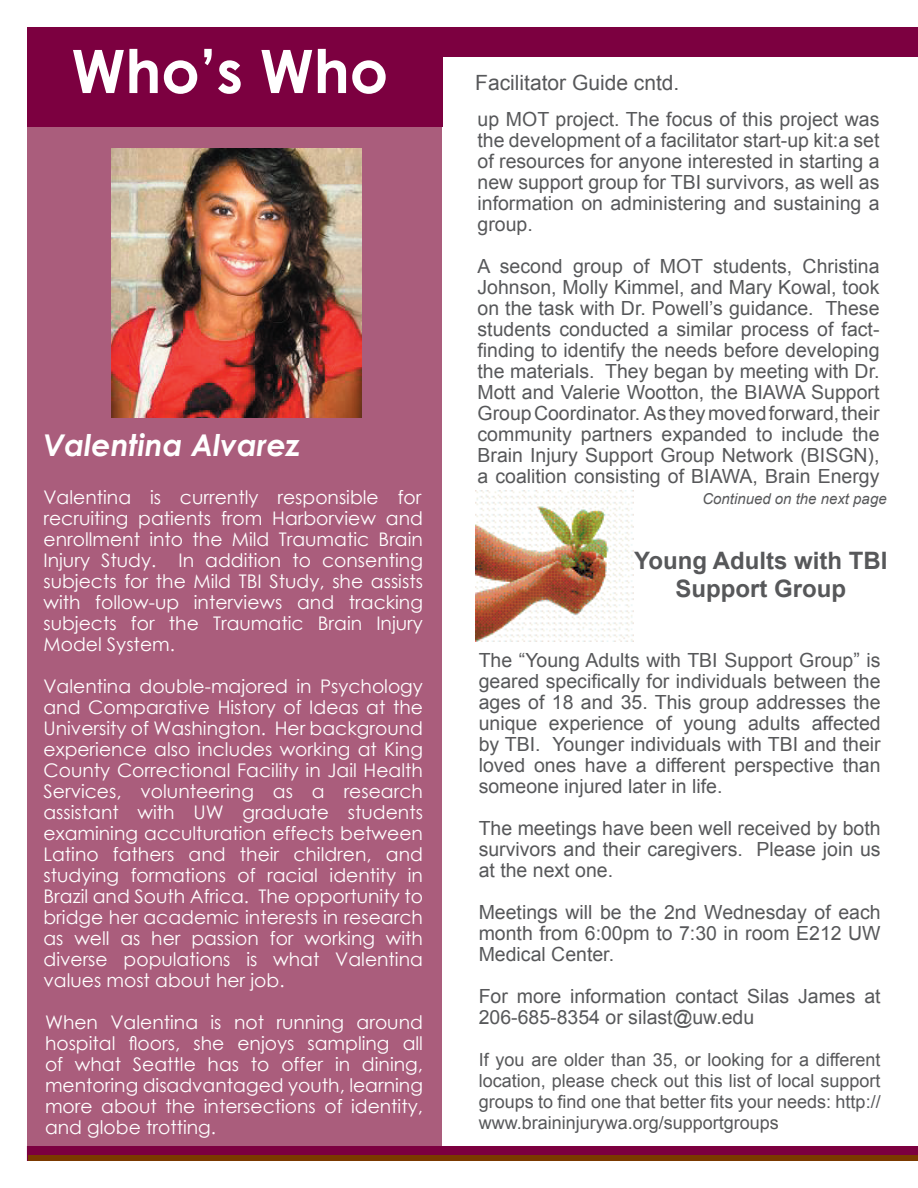
<style>
.page{position:relative;width:918px;height:1188px;background:#fff}
.page>*{position:absolute;margin:0;border:0;box-sizing:border-box;transform-origin:0 0}
.t1{font:700 60px "Century Gothic";color:#fff}
.t2{font:italic 700 30px "Century Gothic";color:#fff}
.t3{font:700 24px/28.5px "Arial";color:#57585a;text-align:center}
.t4{font:21px "Arial";color:#57585a}
.t5{font:19.5px/21px "Arial";color:#57585a;text-align:justify}
.t6{font:18.75px/21px "Century Gothic";color:#fff;text-align:justify}
.t7{font:18px/21px "Arial";color:#57585a;text-align:justify}
.t8{font:italic 15px "Arial";color:#57585a}
</style>
<div class="page">
<div style="left:27px;top:27px;width:415px;height:1134px;background:#aa5d7c"></div>
<div style="left:27px;top:27px;width:416px;height:99px;background:#7c0040"></div>
<div style="left:27px;top:1146px;width:891px;height:15px;background:#7c0040"></div>
<div style="left:28px;top:27px;width:890px;height:30px;background:#7c0040"></div>
<div style="left:28px;top:1155px;width:890px;height:6px;background:#7b3a00"></div>
<img style="left:476px;top:490px;width:157px;height:152px">
<img style="left:111px;top:148px;width:251px;height:269px">
<h1 class="t1" style="left:71px;top:26px;width:318px">Who’s Who</h1>
<h2 class="t2" style="left:44px;top:422px;width:258px">Valentina Alvarez</h2>
<p class="t6" style="left:44px;top:486px;width:381px">Valentina is currently responsible for recruiting patients from Harborview and enrollment into the Mild Traumatic Brain Injury Study. In addition to consenting subjects for the Mild TBI Study, she assists with follow-up interviews and tracking subjects for the Traumatic Brain Injury Model System.</p>
<p class="t6" style="left:44px;top:675px;width:381px">Valentina double-majored in Psychology and Comparative History of Ideas at the University of Washington. Her background experience also includes working at King County Correctional Facility in Jail Health Services, volunteering as a research assistant with UW graduate students examining acculturation effects between Latino fathers and their children, and studying formations of racial identity in Brazil and South Africa. The opportunity to bridge her academic interests in research as well as her passion for working with diverse populations is what Valentina values most about her job.</p>
<p class="t6" style="left:45px;top:1011px;width:380px">When Valentina is not running around hospital floors, she enjoys sampling all of what Seattle has to offer in dining, mentoring disadvantaged youth, learning more about the intersections of identity, and globe trotting.</p>
<p class="t4" style="left:475px;top:69px;width:206px">Facilitator Guide cntd.</p>
<p class="t5" style="left:478px;top:109px;width:403px">up MOT project. The focus of this project was the development of a facilitator start-up kit:a set of resources for anyone interested in starting a new support group for TBI survivors, as well as information on administering and sustaining a group.</p>
<p class="t5" style="left:478px;top:256px;width:404px">A second group of MOT students, Christina Johnson, Molly Kimmel, and Mary Kowal, took on the task with Dr. Powell’s guidance. These students conducted a similar process of fact&shy;finding to identify the needs before developing the materials. They began by meeting with Dr.<br>Mott and Valerie Wootton, the BIAWA Support Group Coordinator. As they moved forward, their community partners expanded to include the Brain Injury Support Group Network (BISGN), a coalition consisting of BIAWA, Brain Energy</p>
<p class="t8" style="left:702px;top:489px;width:186px">Continued on the next page</p>
<p class="t3" style="left:634px;top:547px;width:255px">Young Adults with TBI<br>Support Group</p>
<p class="t5" style="left:479px;top:650px;width:404px">The “Young Adults with TBI Support Group” is geared specifically for individuals between the ages of 18 and 35. This group addresses the unique experience of young adults affected by TBI. Younger individuals with TBI and their loved ones have a different perspective than someone injured later in life.</p>
<p class="t5" style="left:479px;top:818px;width:403px">The meetings have been well received by both survivors and their caregivers. Please join us at the next one.</p>
<p class="t5" style="left:479px;top:902px;width:403px">Meetings will be the 2nd Wednesday of each month from 6:00pm to 7:30 in room E212 UW Medical Center.</p>
<p class="t5" style="left:479px;top:986px;width:403px">For more information contact Silas James at<br>206-685-8354 or silast@uw.edu</p>
<p class="t7" style="left:479px;top:1049px;width:403px">If you are older than 35, or looking for a different location, please check out this list of local support groups to find one that better fits your needs: http:// www.braininjurywa.org/supportgroups</p>
</div>
